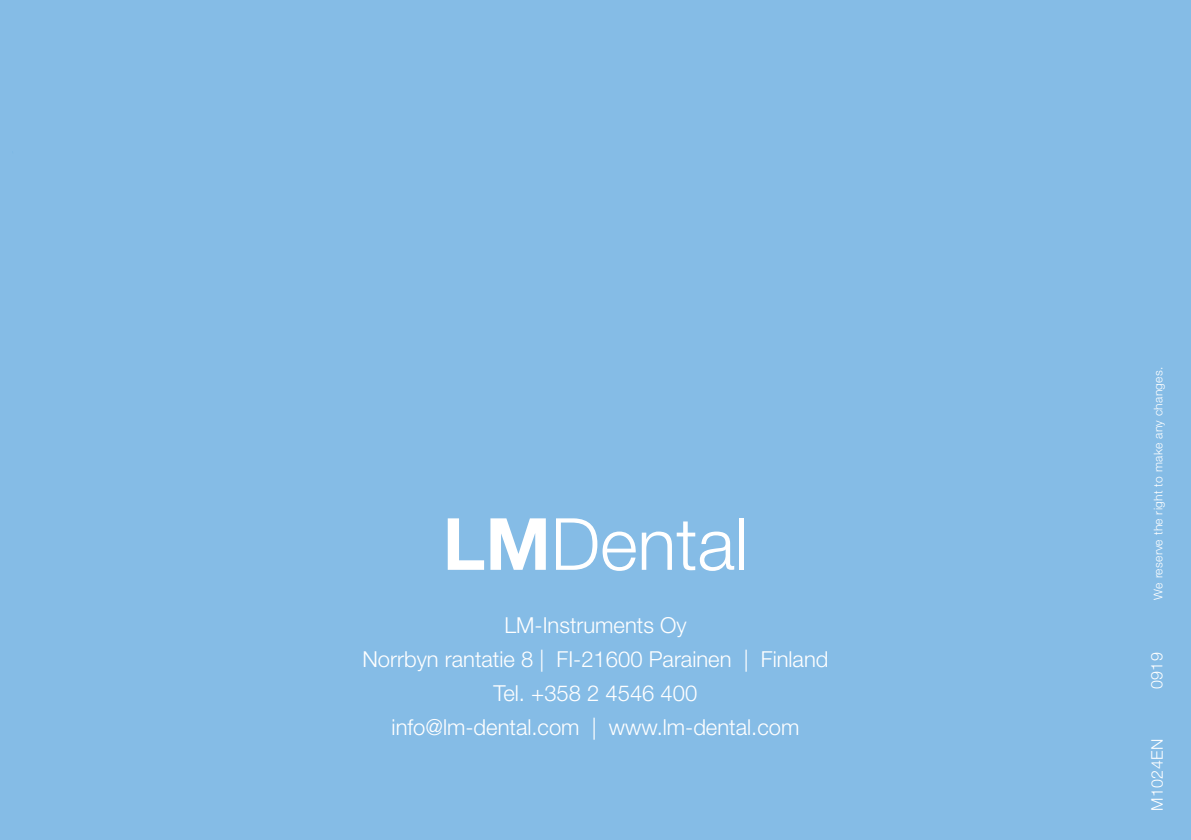
<style>
.page{position:relative;width:1191px;height:840px;background:#fff}
.page>*{position:absolute;margin:0;border:0;box-sizing:border-box;transform-origin:0 0}
.t1{font:300 72px "Helvetica Neue LT Pro";color:#fff}
.t2{font:300 22px/34px "Helvetica Neue LT Pro";color:#fff;text-align:center}
.t3{font:300 16px "Helvetica Neue LT Pro";letter-spacing:.025em;color:#fff}
.t4{font:300 12px "Helvetica Neue LT Pro";letter-spacing:.025em;color:#fff}
.s1{font-weight:700}
</style>
<div class="page">
<div style="left:0;top:0;width:1191px;height:839px;background:#85bce6"></div>
<h1 class="t1" style="left:443px;top:500px;width:307px"><span class="s1">LM</span>Dental</h1>
<p class="t2" style="left:362px;top:607px;width:467px">LM-Instruments Oy<br>Norrbyn rantatie 8 | FI-21600 Parainen | Finland<br>Tel. +358 2 4546 400<br>info@lm-dental.com | www.lm-dental.com</p>
<p class="t4" style="left:1151px;top:599px;width:234px;rotate:-90deg">We reserve the right to make any changes.</p>
<p class="t3" style="left:1147px;top:689px;width:38px;rotate:-90deg">0919</p>
<p class="t3" style="left:1147px;top:810px;width:74px;rotate:-90deg">M1024EN</p>
</div>
